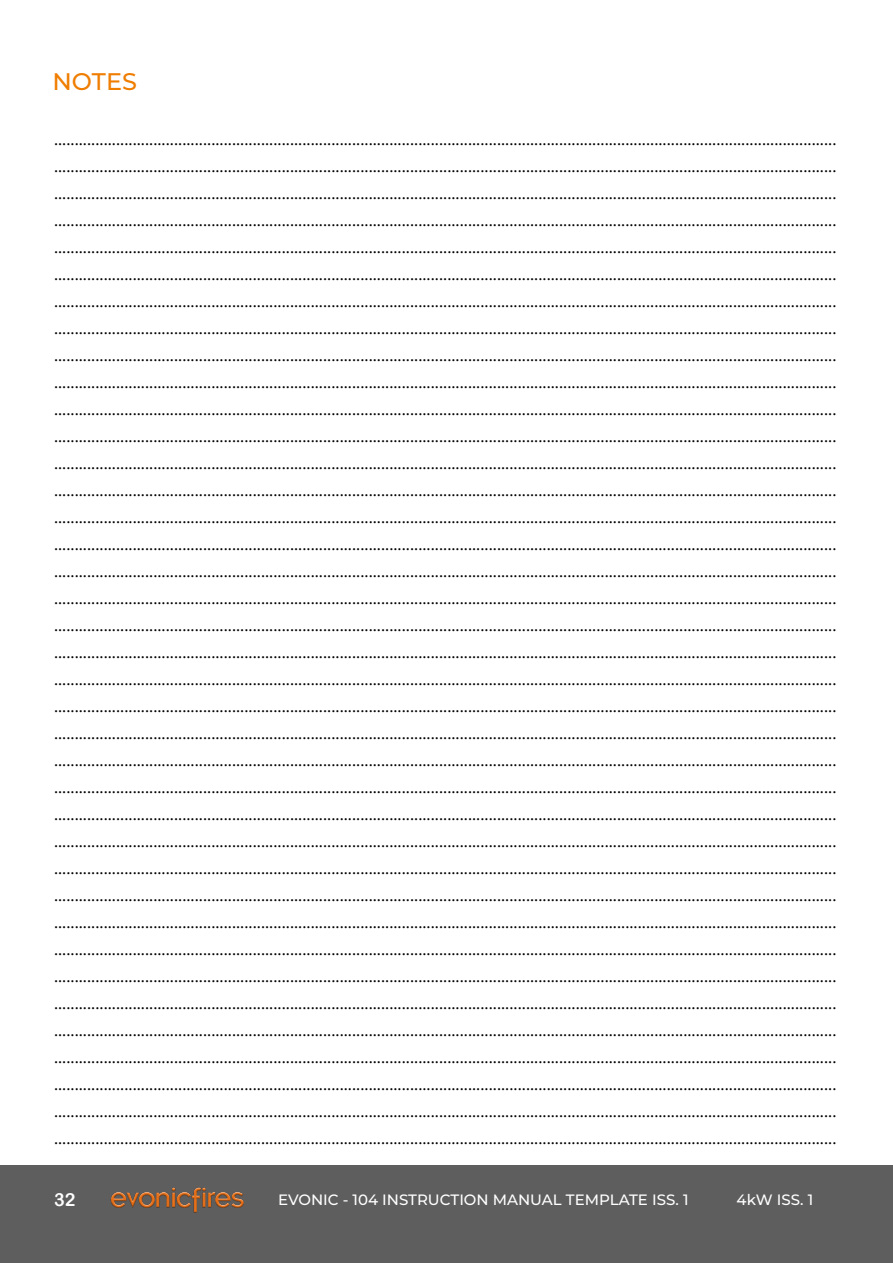
<style>
.page{position:relative;width:893px;height:1263px;background:#fff}
.page>*{position:absolute;margin:0;border:0;box-sizing:border-box;transform-origin:0 0}
.t1{font:500 24px "Montserrat";color:#ef7d00}
.t2{font:18px/27px "Minion Pro";color:#000;text-align:justify}
.t3{font:18px "Arial Rounded MT Bold";color:#fff}
.t4{font:500 15px "Montserrat";color:#fff}
</style>
<div class="page">
<div style="left:0;top:1166px;width:893px;height:97px;background:#5f5e5e"></div>
<img style="left:110px;top:1187px;width:134px;height:26px">
<h1 class="t1" style="left:52px;top:65px;width:86px">NOTES</h1>
<p class="t2" style="left:54px;top:126px;width:784px">............................................................................................................................................................................................. ............................................................................................................................................................................................. ............................................................................................................................................................................................. ............................................................................................................................................................................................. ............................................................................................................................................................................................. ............................................................................................................................................................................................. ............................................................................................................................................................................................. ............................................................................................................................................................................................. ............................................................................................................................................................................................. ............................................................................................................................................................................................. ............................................................................................................................................................................................. ............................................................................................................................................................................................. ............................................................................................................................................................................................. ............................................................................................................................................................................................. ............................................................................................................................................................................................. ............................................................................................................................................................................................. ............................................................................................................................................................................................. ............................................................................................................................................................................................. ............................................................................................................................................................................................. ............................................................................................................................................................................................. ............................................................................................................................................................................................. ............................................................................................................................................................................................. ............................................................................................................................................................................................. ............................................................................................................................................................................................. ............................................................................................................................................................................................. ............................................................................................................................................................................................. ............................................................................................................................................................................................. ............................................................................................................................................................................................. ............................................................................................................................................................................................. ............................................................................................................................................................................................. ............................................................................................................................................................................................. ............................................................................................................................................................................................. ............................................................................................................................................................................................. ............................................................................................................................................................................................. ............................................................................................................................................................................................. ............................................................................................................................................................................................. ............................................................................................................................................................................................. .............................................................................................................................................................................................</p>
<p class="t3" style="left:54px;top:1189px;width:23px">32</p>
<p class="t4" style="left:278px;top:1189px;width:412px">EVONIC - 104 INSTRUCTION MANUAL TEMPLATE ISS. 1</p>
<p class="t4" style="left:737px;top:1189px;width:78px">4kW ISS. 1</p>
</div>
